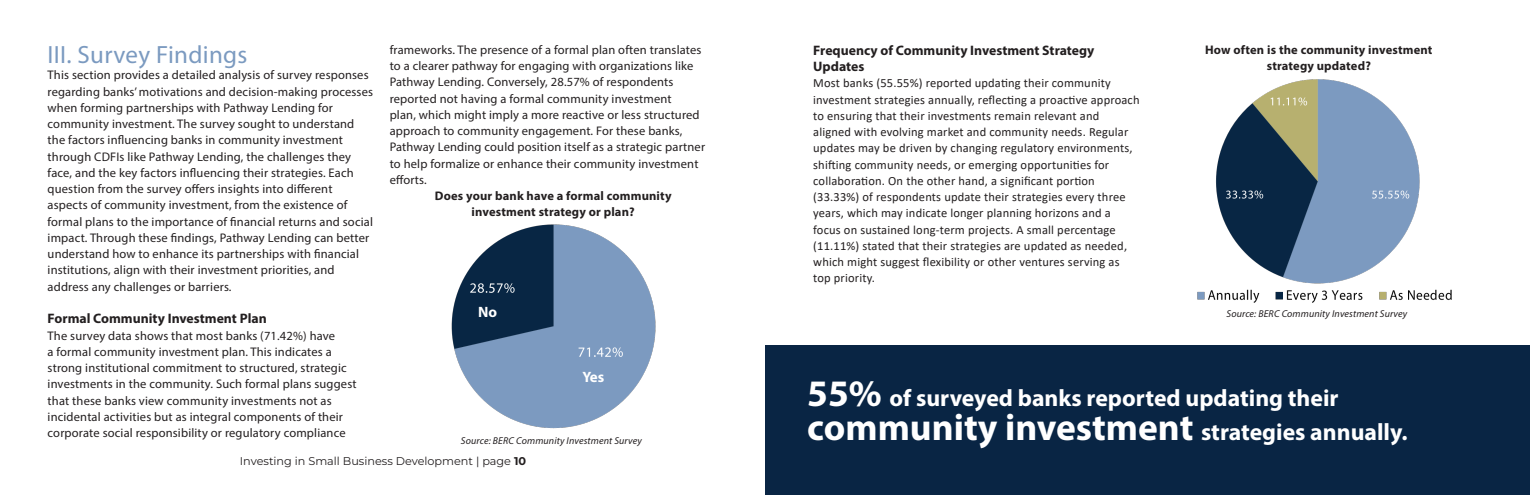
<style>
.page{position:relative;width:1530px;height:495px;background:#fff}
.page>*{position:absolute;margin:0;border:0;box-sizing:border-box;transform-origin:0 0}
.t1{font:700 37.5px "Myriad Pro";color:#fff}
.t2{font:25px "Myriad Pro";letter-spacing:.015em;color:#7b9ac0}
.t3{font:700 23.75px "Myriad Pro";color:#fff}
.t4{font:700 15px "Myriad Pro";color:#fff}
.Table_Header{font:700 13.75px/16.5px "Myriad Pro";color:#231f20}
.Body{font:12.5px/16.2px "Myriad Pro";letter-spacing:.015em;color:#231f20}
.Body-2{font:12.5px/16.2px "Calibri";letter-spacing:.015em;color:#231f20}
.Body-3{font:700 12.5px "Myriad Pro";letter-spacing:.015em;color:#231f20}
.t5{font:100 11.25px "Montserrat";color:#231f20}
.Body-4{font:italic 10px "Myriad Pro";letter-spacing:.015em;color:#231f20}
.s1{font-size:37.5px}
.s2{font-size:23.75px}
</style>
<div class="page">
<div style="left:765px;top:346px;width:765px;height:149px;background:#092544"></div>
<img style="left:1216px;top:79px;width:204px;height:205px">
<img style="left:1197px;top:289px;width:255px;height:14px">
<img style="left:451px;top:224px;width:205px;height:205px">
<p class="t2" style="left:48px;top:39px;width:201px">III. Survey Findings</p>
<p class="Body" style="left:48px;top:67px;width:327px">This section provides a detailed analysis of survey responses regarding banks’ motivations and decision-making processes when forming partnerships with Pathway Lending for community investment. The survey sought to understand the factors influencing banks in community investment through CDFIs like Pathway Lending, the challenges they face, and the key factors influencing their strategies. Each question from the survey offers insights into different aspects of community investment, from the existence of formal plans to the importance of financial returns and social impact. Through these findings, Pathway Lending can better understand how to enhance its partnerships with financial institutions, align with their investment priorities, and address any challenges or barriers.</p>
<p class="Table_Header" style="left:48px;top:310px;width:221px">Formal Community Investment Plan</p>
<p class="Body" style="left:48px;top:327px;width:310px">The survey data shows that most banks (71.42%) have<br>a formal community investment plan. This indicates a strong institutional commitment to structured, strategic investments in the community. Such formal plans suggest that these banks view community investments not as incidental activities but as integral components of their corporate social responsibility or regulatory compliance</p>
<p class="Body" style="left:390px;top:41px;width:317px">frameworks. The presence of a formal plan often translates to a clearer pathway for engaging with organizations like Pathway Lending. Conversely, 28.57% of respondents reported not having a formal community investment<br>plan, which might imply a more reactive or less structured approach to community engagement. For these banks, Pathway Lending could position itself as a strategic partner to help formalize or enhance their community investment efforts.</p>
<p class="Body-3" style="left:435px;top:188px;width:238px">Does your bank have a formal community</p>
<p class="Body-3" style="left:472px;top:204px;width:165px">investment strategy or plan?</p>
<p class="t4" style="left:478px;top:302px;width:20px">No</p>
<p class="t4" style="left:583px;top:367px;width:23px">Yes</p>
<p class="Body-4" style="left:461px;top:435px;width:182px">Source: BERC Community Investment Survey</p>
<p class="t5" style="left:240px;top:454px;width:288px">Investing in Small Business Development | page 10</p>
<p class="Table_Header" style="left:813px;top:41px;width:283px">Frequency of Community Investment Strategy<br>Updates</p>
<p class="Body-2" style="left:813px;top:75px;width:328px">Most banks (55.55%) reported updating their community investment strategies annually, reflecting a proactive approach to ensuring that their investments remain relevant and aligned with evolving market and community needs. Regular updates may be driven by changing regulatory environments, shifting community needs, or emerging opportunities for collaboration. On the other hand, a significant portion (33.33%) of respondents update their strategies every three years, which may indicate longer planning horizons and a focus on sustained long-term projects. A small percentage (11.11%) stated that their strategies are updated as needed, which might suggest flexibility or other ventures serving as top priority.</p>
<p class="Body-3" style="left:1205px;top:41px;width:229px">How often is the community investment</p>
<p class="Body-3" style="left:1267px;top:58px;width:106px">strategy updated?</p>
<p class="Body-4" style="left:1226px;top:308px;width:182px">Source: BERC Community Investment Survey</p>
<p class="t3" style="left:807px;top:383px;width:533px"><span class="s1">55%</span> of surveyed banks reported updating their</p>
<p class="t1" style="left:807px;top:403px;width:602px">community investment <span class="s2">strategies annually.</span></p>
</div>
